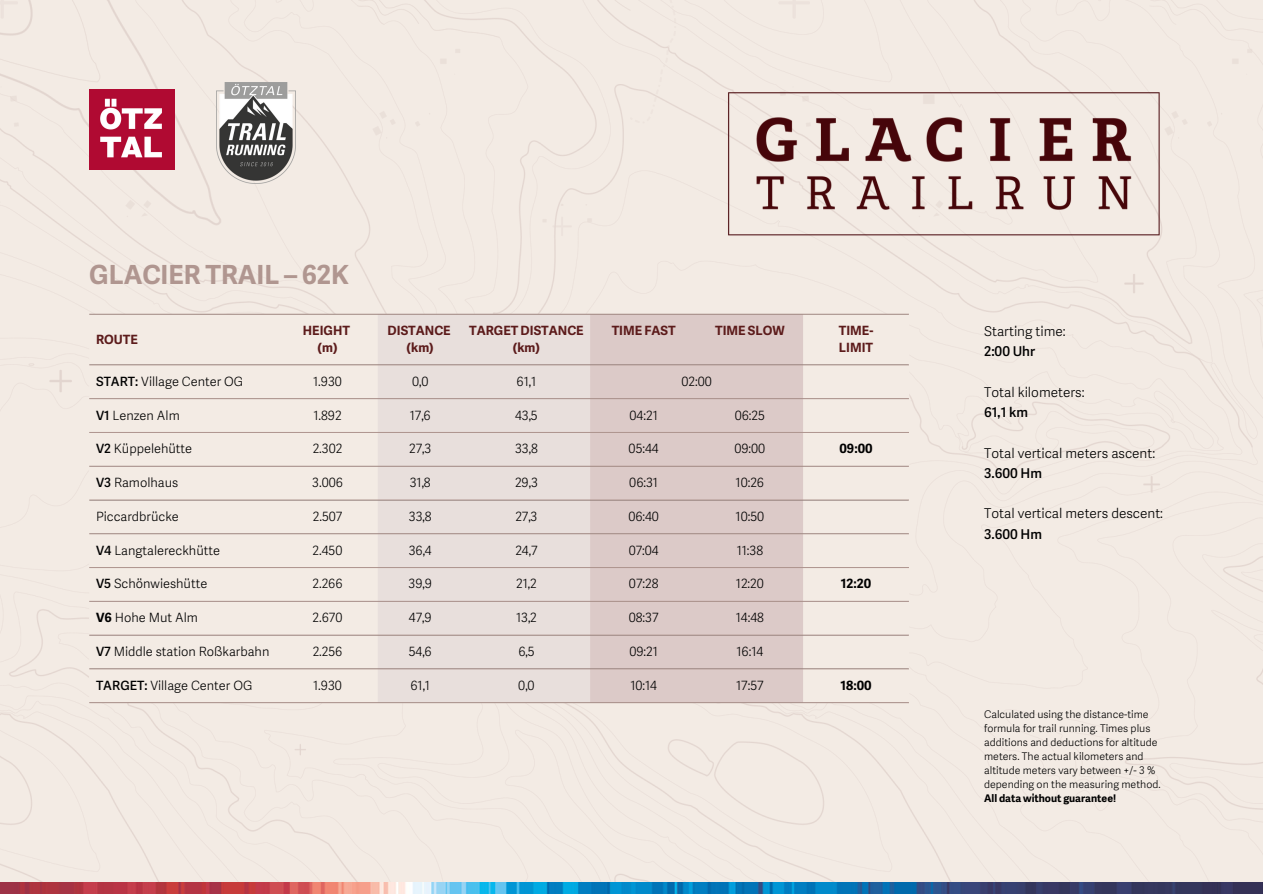
<style>
.page{position:relative;width:1263px;height:894px;background:#fff}
.page>*{position:absolute;margin:0;border:0;box-sizing:border-box;transform-origin:0 0}
.t1{font:700 26.25px "AS Oetztal";color:#b09690}
.t2{font:300 13.5px/20.2px "AS Oetztal";color:#000}
.t3{font:300 12.75px "AS Oetztal";color:#000}
.t4{font:700 12.75px/17px "AS Oetztal";color:#5c1b1b;text-align:center}
.t5{font:700 12.75px "AS Oetztal";color:#000}
.t6{font:300 10.5px/14px "AS Oetztal";color:#000}
.t7{font:700 10.5px "AS Oetztal";color:#000}
.s1{font-weight:600}
.s2{font-weight:700}
</style>
<div class="page">
<div style="left:0;top:0;width:1263px;height:882px;background:#f3ebe4"></div>
<img style="left:0;top:882px;width:1263px;height:11px">
<div style="left:89px;top:315px;width:820px;height:387px;background:#f3ebe4"></div>
<div style="left:378px;top:315px;width:212px;height:387px;background:#e8dfdc"></div>
<div style="left:590px;top:315px;width:213px;height:387px;background:#dccac8"></div>
<hr style="left:89px;top:314px;width:820px;height:1px;background:#b09690">
<hr style="left:89px;top:364px;width:820px;height:1px;background:#b09690">
<hr style="left:89px;top:398px;width:820px;height:1px;background:#b09690">
<hr style="left:89px;top:432px;width:820px;height:1px;background:#b09690">
<hr style="left:89px;top:466px;width:820px;height:1px;background:#b09690">
<hr style="left:89px;top:499px;width:820px;height:1px;background:#b09690">
<hr style="left:89px;top:533px;width:820px;height:1px;background:#b09690">
<hr style="left:89px;top:567px;width:820px;height:1px;background:#b09690">
<hr style="left:89px;top:601px;width:820px;height:1px;background:#b09690">
<hr style="left:89px;top:634px;width:820px;height:1px;background:#b09690">
<hr style="left:89px;top:668px;width:820px;height:1px;background:#b09690">
<hr style="left:89px;top:702px;width:820px;height:1px;background:#b09690">
<img style="left:712px;top:85px;width:466px;height:158px">
<img style="left:89px;top:89px;width:86px;height:80px">
<img style="left:217px;top:82px;width:79px;height:101px">
<p class="t1" style="left:89px;top:257px;width:261px">GLACIER TRAIL – 62K</p>
<p class="t4" style="left:96px;top:330px;width:43px">ROUTE</p>
<p class="t4" style="left:303px;top:322px;width:48px">HEIGHT (m)</p>
<p class="t4" style="left:388px;top:322px;width:65px">DISTANCE (km)</p>
<p class="t4" style="left:469px;top:322px;width:116px">TARGET DISTANCE (km)</p>
<p class="t4" style="left:612px;top:322px;width:66px">TIME FAST</p>
<p class="t4" style="left:715px;top:322px;width:71px">TIME SLOW</p>
<h1 class="t4" style="left:839px;top:322px;width:36px">TIME-</h1>
<p class="t4" style="left:839px;top:339px;width:36px">LIMIT</p>
<p class="t3" style="left:96px;top:373px;width:149px"><span class="s1">START:</span> Village Center OG</p>
<p class="t3" style="left:313px;top:373px;width:30px">1.930</p>
<p class="t3" style="left:412px;top:373px;width:18px">0,0</p>
<p class="t3" style="left:517px;top:373px;width:21px">61,1</p>
<p class="t3" style="left:682px;top:373px;width:32px">02:00</p>
<p class="t3" style="left:96px;top:406px;width:85px"><span class="s1">V1</span> Lenzen Alm</p>
<p class="t3" style="left:313px;top:406px;width:30px">1.892</p>
<p class="t3" style="left:410px;top:406px;width:22px">17,6</p>
<p class="t3" style="left:515px;top:406px;width:24px">43,5</p>
<p class="t3" style="left:630px;top:406px;width:30px">04:21</p>
<p class="t3" style="left:735px;top:406px;width:32px">06:25</p>
<p class="t3" style="left:96px;top:440px;width:98px"><span class="s1">V2</span> Küppelehütte</p>
<p class="t3" style="left:313px;top:440px;width:31px">2.302</p>
<p class="t3" style="left:409px;top:440px;width:24px">27,3</p>
<p class="t3" style="left:515px;top:440px;width:24px">33,8</p>
<p class="t3" style="left:629px;top:440px;width:32px">05:44</p>
<p class="t3" style="left:734px;top:440px;width:32px">09:00</p>
<p class="t5" style="left:839px;top:440px;width:35px">09:00</p>
<p class="t3" style="left:96px;top:474px;width:84px"><span class="s1">V3</span> Ramolhaus</p>
<p class="t3" style="left:312px;top:474px;width:32px">3.006</p>
<p class="t3" style="left:410px;top:474px;width:22px">31,8</p>
<p class="t3" style="left:515px;top:474px;width:24px">29,3</p>
<p class="t3" style="left:629px;top:474px;width:30px">06:31</p>
<p class="t3" style="left:736px;top:474px;width:30px">10:26</p>
<p class="t3" style="left:96px;top:508px;width:84px">Piccardbrücke</p>
<p class="t3" style="left:313px;top:508px;width:31px">2.507</p>
<p class="t3" style="left:409px;top:508px;width:24px">33,8</p>
<p class="t3" style="left:515px;top:508px;width:24px">27,3</p>
<p class="t3" style="left:628px;top:508px;width:32px">06:40</p>
<p class="t3" style="left:735px;top:508px;width:30px">10:50</p>
<p class="t3" style="left:96px;top:541px;width:126px"><span class="s1">V4</span> Langtalereckhütte</p>
<p class="t3" style="left:313px;top:541px;width:31px">2.450</p>
<p class="t3" style="left:409px;top:541px;width:25px">36,4</p>
<p class="t3" style="left:515px;top:541px;width:24px">24,7</p>
<p class="t3" style="left:629px;top:541px;width:31px">07:04</p>
<p class="t3" style="left:737px;top:541px;width:28px">11:38</p>
<p class="t3" style="left:96px;top:575px;width:113px"><span class="s1">V5</span> Schönwieshütte</p>
<p class="t3" style="left:313px;top:575px;width:32px">2.266</p>
<p class="t3" style="left:409px;top:575px;width:25px">39,9</p>
<p class="t3" style="left:516px;top:575px;width:22px">21,2</p>
<p class="t3" style="left:629px;top:575px;width:31px">07:28</p>
<p class="t3" style="left:736px;top:575px;width:29px">12:20</p>
<p class="t5" style="left:841px;top:575px;width:32px">12:20</p>
<p class="t3" style="left:96px;top:609px;width:103px"><span class="s2">V6</span> Hohe Mut Alm</p>
<p class="t3" style="left:313px;top:609px;width:31px">2.670</p>
<p class="t3" style="left:409px;top:609px;width:24px">47,9</p>
<p class="t3" style="left:516px;top:609px;width:22px">13,2</p>
<p class="t3" style="left:629px;top:609px;width:31px">08:37</p>
<p class="t3" style="left:736px;top:609px;width:30px">14:48</p>
<p class="t3" style="left:96px;top:643px;width:175px"><span class="s1">V7</span> Middle station Roßkarbahn</p>
<p class="t3" style="left:313px;top:643px;width:31px">2.256</p>
<p class="t3" style="left:409px;top:643px;width:25px">54,6</p>
<p class="t3" style="left:518px;top:643px;width:18px">6,5</p>
<p class="t3" style="left:629px;top:643px;width:30px">09:21</p>
<p class="t3" style="left:736px;top:643px;width:28px">16:14</p>
<p class="t3" style="left:96px;top:676px;width:158px"><span class="s1">TARGET:</span> Village Center OG</p>
<p class="t3" style="left:313px;top:676px;width:30px">1.930</p>
<p class="t3" style="left:410px;top:676px;width:21px">61,1</p>
<p class="t3" style="left:518px;top:676px;width:18px">0,0</p>
<p class="t3" style="left:630px;top:676px;width:28px">10:14</p>
<p class="t3" style="left:736px;top:676px;width:29px">17:57</p>
<p class="t5" style="left:840px;top:676px;width:33px">18:00</p>
<h2 class="t2" style="left:984px;top:321px;width:83px">Starting time:<br><span class="s1">2:00 Uhr</span></h2>
<h2 class="t2" style="left:984px;top:382px;width:102px">Total kilometers:<br><span class="s1">61,1 km</span></h2>
<h2 class="t2" style="left:984px;top:442px;width:173px">Total vertical meters ascent:<br><span class="s1">3.600 Hm</span></h2>
<h2 class="t2" style="left:984px;top:503px;width:180px">Total vertical meters descent:<br><span class="s1">3.600 Hm</span></h2>
<p class="t6" style="left:984px;top:707px;width:178px">Calculated using the distance-time formula for trail running. Times plus additions and deductions for altitude meters. The actual kilometers and altitude meters vary between +/- 3 % depending on the measuring method.</p>
<p class="t7" style="left:984px;top:791px;width:133px">All data without guarantee!</p>
</div>
